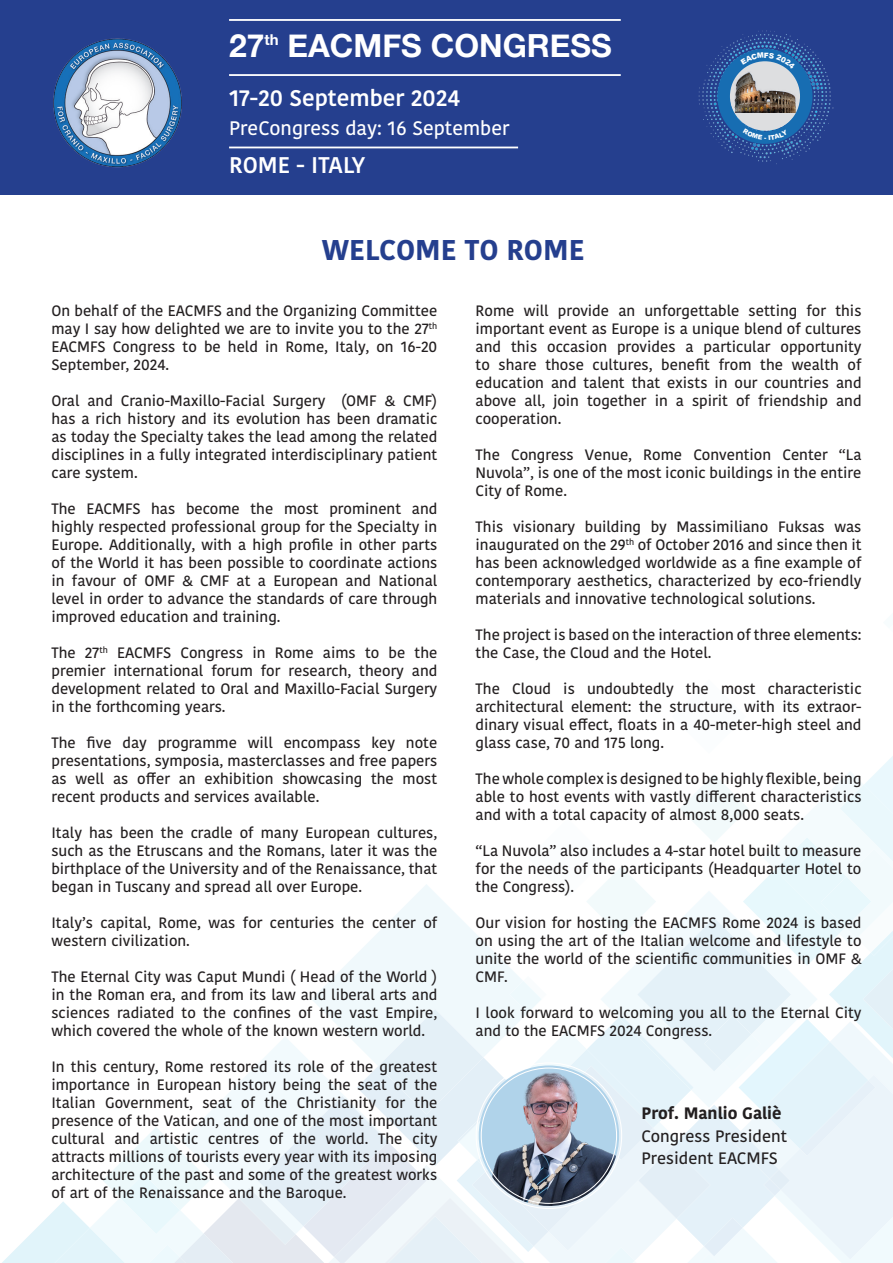
<style>
.page{position:relative;width:893px;height:1263px;background:#fff}
.page>*{position:absolute;margin:0;border:0;box-sizing:border-box;transform-origin:0 0}
.t1{font:700 31.8px "Helvetica Neue";color:#fff}
.t2{font:700 28.5px "Kohinoor Devanagari";color:#253f8e}
.t3{font:600 22.65px "Kohinoor Devanagari";color:#fff}
.t4{font:500 19.5px "Kohinoor Devanagari";color:#fff}
.t5{font:500 16.5px "Kohinoor Devanagari";color:#231f20}
.t6{font:700 16.5px "Kohinoor Devanagari";color:#231f20}
.t7{font:500 15px/18px "Kohinoor Devanagari";color:#231f20;text-align:justify}
</style>
<div class="page">
<div style="left:0;top:0;width:893px;height:194px;background:#253f8e"></div>
<img style="left:53px;top:38px;width:129px;height:130px">
<img style="left:698px;top:30px;width:136px;height:134px">
<svg style="left:729px;top:58px;width:73px;height:73px"></svg>
<div style="left:717px;top:49px;width:95px;height:95px;border:12px solid #176db2;border-radius:50%"></div>
<div style="left:734px;top:64px;width:66px;height:60px;background:#231f20;opacity:.5"></div>
<hr style="left:229px;top:74px;width:392px;height:2px;background:#fff">
<hr style="left:229px;top:19px;width:392px;height:2px;background:#fff">
<hr style="left:229px;top:147px;width:289px;height:1px;background:#fff">
<svg style="left:2px;top:756px;width:891px;height:507px"></svg>
<svg style="left:479px;top:1065px;width:140px;height:141px"></svg>
<img style="left:487px;top:1073px;width:131px;height:133px">
<svg style="left:740px;top:52px;width:55px;height:17px"></svg>
<svg style="left:743px;top:129px;width:45px;height:11px"></svg>
<h1 class="t1" style="left:229px;top:21px;width:384px">27<sup>th</sup> EACMFS CONGRESS</h1>
<h3 class="t3" style="left:229px;top:85px;width:233px">17-20 September 2024</h3>
<h3 class="t4" style="left:229px;top:117px;width:282px">PreCongress day: 16 September</h3>
<h3 class="t3" style="left:229px;top:152px;width:138px">ROME - ITALY</h3>
<p class="t2" style="left:322px;top:224px;width:264px">WELCOME TO ROME</p>
<p class="t7" style="left:51px;top:302px;width:387px">On behalf of the EACMFS and the Organizing Committee may I say how delighted we are to invite you to the 27<sup>th </sup>EACMFS Congress to be held in Rome, Italy, on 16-20<br>September, 2024.</p>
<p class="t7" style="left:51px;top:392px;width:387px">Oral and Cranio-Maxillo-Facial Surgery (OMF &amp; CMF) has a rich history and its evolution has been dramatic as today the Specialty takes the lead among the related disciplines in a fully integrated interdisciplinary patient care system.</p>
<p class="t7" style="left:51px;top:500px;width:387px">The EACMFS has become the most prominent and highly respected professional group for the Specialty in Europe. Additionally, with a high profile in other parts of the World it has been possible to coordinate actions in favour of OMF &amp; CMF at a European and National level in order to advance the standards of care through improved education and training.</p>
<p class="t7" style="left:51px;top:644px;width:387px">The 27<sup>th</sup> EACMFS Congress in Rome aims to be the premier international forum for research, theory and development related to Oral and Maxillo-Facial Surgery in the forthcoming years.</p>
<p class="t7" style="left:51px;top:734px;width:387px">The five day programme will encompass key note presentations, symposia, masterclasses and free papers as well as offer an exhibition showcasing the most recent products and services available.</p>
<p class="t7" style="left:51px;top:824px;width:387px">Italy has been the cradle of many European cultures, such as the Etruscans and the Romans, later it was the birthplace of the University and of the Renaissance, that began in Tuscany and spread all over Europe.</p>
<p class="t7" style="left:51px;top:914px;width:387px">Italy’s capital, Rome, was for centuries the center of western civilization.</p>
<p class="t7" style="left:51px;top:968px;width:387px">The Eternal City was Caput Mundi ( Head of the World ) in the Roman era, and from its law and liberal arts and sciences radiated to the confines of the vast Empire, which covered the whole of the known western world.</p>
<p class="t7" style="left:51px;top:1058px;width:387px">In this century, Rome restored its role of the greatest importance in European history being the seat of the Italian Government, seat of the Christianity for the presence of the Vatican, and one of the most important cultural and artistic centres of the world. The city attracts millions of tourists every year with its imposing architecture of the past and some of the greatest works of art of the Renaissance and the Baroque.</p>
<p class="t7" style="left:476px;top:302px;width:387px">Rome will provide an unforgettable setting for this important event as Europe is a unique blend of cultures and this occasion provides a particular opportunity to share those cultures, benefit from the wealth of education and talent that exists in our countries and above all, join together in a spirit of friendship and cooperation.</p>
<p class="t7" style="left:476px;top:446px;width:387px">The Congress Venue, Rome Convention Center “La Nuvola”, is one of the most iconic buildings in the entire City of Rome.</p>
<p class="t7" style="left:476px;top:518px;width:387px">This visionary building by Massimiliano Fuksas was inaugurated on the 29<sup>th</sup> of October 2016 and since then it has been acknowledged worldwide as a fine example of contemporary aesthetics, characterized by eco-friendly materials and innovative technological solutions.</p>
<p class="t7" style="left:476px;top:626px;width:387px">The project is based on the interaction of three elements: the Case, the Cloud and the Hotel.</p>
<p class="t7" style="left:476px;top:680px;width:387px">The Cloud is undoubtedly the most characteristic architectural element: the structure, with its extraor&shy;dinary visual effect, floats in a 40-meter-high steel and glass case, 70 and 175 long.</p>
<p class="t7" style="left:476px;top:770px;width:387px">The whole complex is designed to be highly flexible, being able to host events with vastly different characteristics and with a total capacity of almost 8,000 seats.</p>
<p class="t7" style="left:476px;top:842px;width:387px">“La Nuvola” also includes a 4-star hotel built to measure for the needs of the participants (Headquarter Hotel to the Congress).</p>
<p class="t7" style="left:476px;top:914px;width:387px">Our vision for hosting the EACMFS Rome 2024 is based on using the art of the Italian welcome and lifestyle to unite the world of the scientific communities in OMF &amp; CMF.</p>
<p class="t7" style="left:476px;top:1004px;width:387px">I look forward to welcoming you all to the Eternal City and to the EACMFS 2024 Congress.</p>
<p class="t6" style="left:641px;top:1099px;width:142px">Prof. Manlio Galiè</p>
<p class="t5" style="left:641px;top:1126px;width:147px">Congress President</p>
<p class="t5" style="left:641px;top:1149px;width:138px">President EACMFS</p>
</div>
